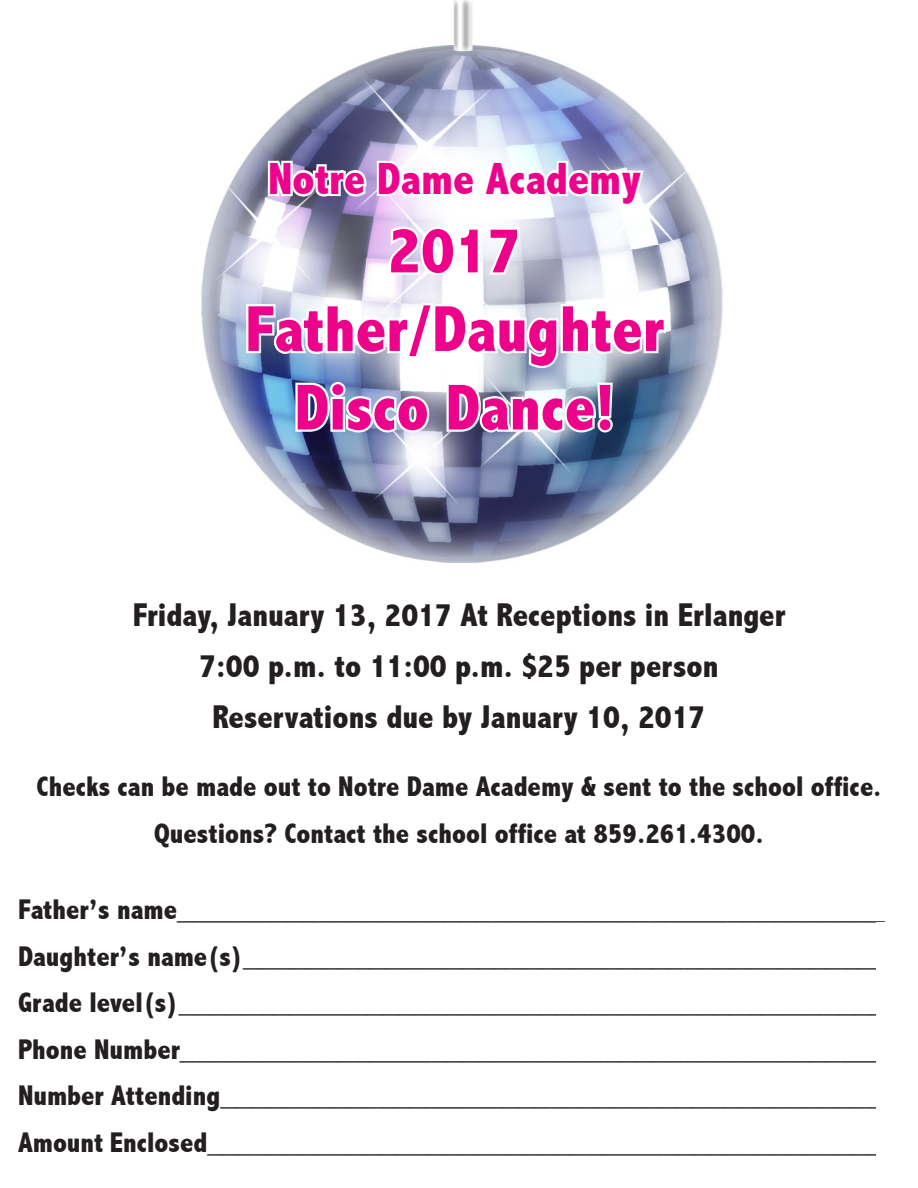
<style>
.page{position:relative;width:918px;height:1188px;background:#fff}
.page>*{position:absolute;margin:0;border:0;box-sizing:border-box;transform-origin:0 0}
.t1{font:800 condensed 65.4px "Abadi";color:#ed028c}
.t2{font:800 condensed 45.15px "Abadi";color:#ed028c}
.t3{font:800 condensed 33px "Abadi";color:#231f20}
.t4{font:800 condensed 28.5px/46.5px "Abadi";color:#231f20;text-align:center}
</style>
<div class="page">
<img style="left:201px;top:0;width:522px;height:563px">
<svg style="left:266px;top:146px;width:381px;height:132px"></svg>
<svg style="left:244px;top:301px;width:424px;height:69px"></svg>
<svg style="left:293px;top:378px;width:139px;height:57px"></svg>
<svg style="left:444px;top:380px;width:172px;height:56px"></svg>
<p class="t2" style="left:268px;top:153px;width:374px">Notre Dame Academy</p>
<p class="t1" style="left:388px;top:213px;width:135px">2017</p>
<p class="t1" style="left:245px;top:291px;width:420px">Father/Daughter</p>
<p class="t1" style="left:294px;top:370px;width:322px">Disco Dance!</p>
<p class="t3" style="left:133px;top:596px;width:654px">Friday, January 13, 2017 At Receptions in Erlanger</p>
<p class="t3" style="left:199px;top:647px;width:520px">7:00 p.m. to 11:00 p.m. $25 per person</p>
<p class="t3" style="left:213px;top:698px;width:494px">Reservations due by January 10, 2017</p>
<p class="t4" style="left:37px;top:763px;width:846px">Checks can be made out to Notre Dame Academy &amp; sent to the school office.<br>Questions? Contact the school office at 859.261.4300.</p>
<p class="t4" style="left:18px;top:886px;width:869px">Father’s name_____________________________________________</p>
<p class="t4" style="left:18px;top:933px;width:872px">Daughter’s name(s)_________________________________________</p>
<p class="t4" style="left:18px;top:979px;width:870px">Grade level(s)_____________________________________________</p>
<p class="t4" style="left:18px;top:1026px;width:871px">Phone Number_____________________________________________</p>
<p class="t4" style="left:18px;top:1072px;width:865px">Number Attending__________________________________________</p>
<p class="t4" style="left:18px;top:1119px;width:883px">Amount Enclosed____________________________________________</p>
</div>
